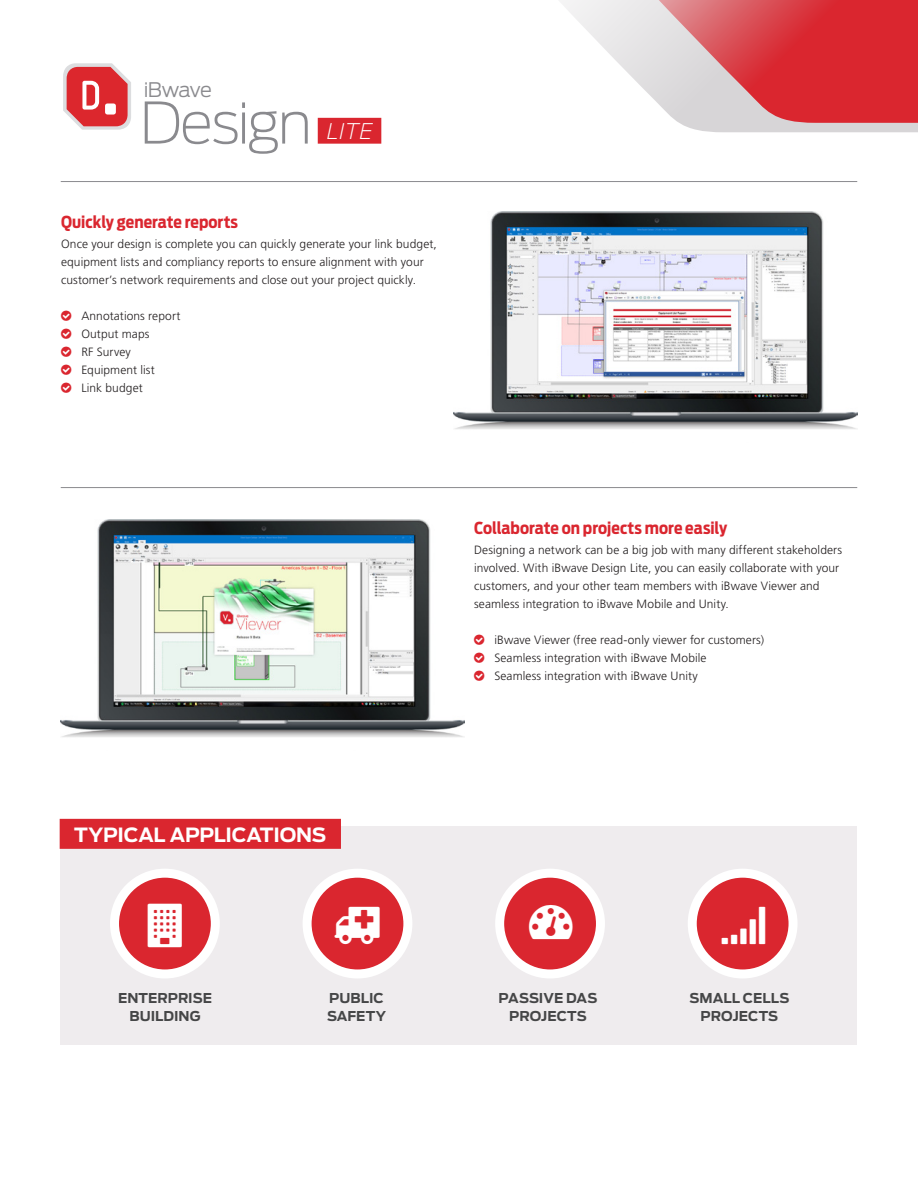
<style>
.page{position:relative;width:918px;height:1188px;background:#fff}
.page>*{position:absolute;margin:0;border:0;box-sizing:border-box;transform-origin:0 0}
.t1{font:200 56.85px "Antenna";letter-spacing:-.045em;color:#8a8a8e}
.red_box_text_white{font:italic 200 21.45px "Antenna";color:#fff}
.t2{font:300 19.95px "Antenna";letter-spacing:-.035em;color:#8a8a8e}
.red_box_text_white-2{font:700 19.5px "Antenna";letter-spacing:-.01em;color:#fff}
.red_sub_head{font:700 16.5px "Antenna Cond";color:#da262f}
.spec_title{font:700 13.5px/18px "Antenna";color:#454647;text-align:center}
.feature_text{font:300 12px/18px "Frutiger LT Std";letter-spacing:.005em;color:#231f20}
</style>
<div class="page">
<svg style="left:561px;top:0;width:357px;height:132px"></svg>
<svg style="left:646px;top:0;width:272px;height:123px;background:#db6369"></svg>
<hr style="left:61px;top:181px;width:796px;height:1px;background:#8a8a8e">
<div style="left:318px;top:118px;width:63px;height:26px;background:#da262f"></div>
<svg style="left:63px;top:63px;width:68px;height:67px"></svg>
<img style="left:454px;top:212px;width:403px;height:217px">
<img style="left:61px;top:519px;width:403px;height:218px">
<hr style="left:61px;top:487px;width:796px;height:1px;background:#8a8a8e">
<div style="left:61px;top:826px;width:796px;height:218px;background:#efecee"></div>
<div style="left:60px;top:819px;width:281px;height:30px;background:#da262f"></div>
<div style="left:115px;top:873px;width:100px;height:101px;background:#da262f;border-radius:50%"></div>
<div style="left:110px;top:869px;width:110px;height:109px;border:9px solid #fff;border-radius:50%"></div>
<div style="left:307px;top:873px;width:101px;height:101px;background:#da262f;border-radius:50%"></div>
<div style="left:303px;top:869px;width:109px;height:109px;border:9px solid #fff;border-radius:50%"></div>
<div style="left:500px;top:873px;width:100px;height:101px;background:#da262f;border-radius:50%"></div>
<div style="left:495px;top:869px;width:110px;height:109px;border:9px solid #fff;border-radius:50%"></div>
<div style="left:692px;top:873px;width:101px;height:101px;background:#da262f;border-radius:50%"></div>
<div style="left:688px;top:869px;width:110px;height:109px;border:9px solid #fff;border-radius:50%"></div>
<p class="t2" style="left:144px;top:78px;width:70px">iBwave</p>
<p class="t1" style="left:140px;top:89px;width:174px">Design</p>
<p class="red_box_text_white" style="left:327px;top:118px;width:47px">LITE</p>
<p class="red_sub_head" style="left:61px;top:212px;width:179px">Quickly generate reports</p>
<p class="feature_text" style="left:61px;top:235px;width:377px">Once your design is complete you can quickly generate your link budget, equipment lists and compliancy reports to ensure alignment with your customer’s network requirements and close out your project quickly.</p>
<p class="feature_text" style="left:81px;top:307px;width:101px">Annotations report</p>
<p class="feature_text" style="left:81px;top:325px;width:70px">Output maps</p>
<p class="feature_text" style="left:81px;top:343px;width:51px">RF Survey</p>
<p class="feature_text" style="left:81px;top:361px;width:75px">Equipment list</p>
<p class="feature_text" style="left:81px;top:379px;width:63px">Link budget</p>
<p class="red_sub_head" style="left:474px;top:518px;width:255px">Collaborate on projects more easily</p>
<p class="feature_text" style="left:474px;top:541px;width:370px">Designing a network can be a big job with many different stakeholders involved. With iBwave Design Lite, you can easily collaborate with your customers, and your other team members with iBwave Viewer and seamless integration to iBwave Mobile and Unity.</p>
<p class="feature_text" style="left:494px;top:631px;width:271px">iBwave Viewer (free read-only viewer for customers)</p>
<p class="feature_text" style="left:494px;top:649px;width:214px">Seamless integration with iBwave Mobile</p>
<p class="feature_text" style="left:494px;top:667px;width:205px">Seamless integration with iBwave Unity</p>
<p class="red_box_text_white-2" style="left:74px;top:823px;width:254px">TYPICAL APPLICATIONS</p>
<p class="spec_title" style="left:118px;top:989px;width:95px">ENTERPRISE<br>BUILDING</p>
<p class="spec_title" style="left:327px;top:989px;width:61px;text-align:left">PUBLIC<br>SAFETY</p>
<p class="spec_title" style="left:499px;top:989px;width:100px">PASSIVE DAS<br>PROJECTS</p>
<p class="spec_title" style="left:689px;top:989px;width:101px">SMALL CELLS<br>PROJECTS</p>
</div>
